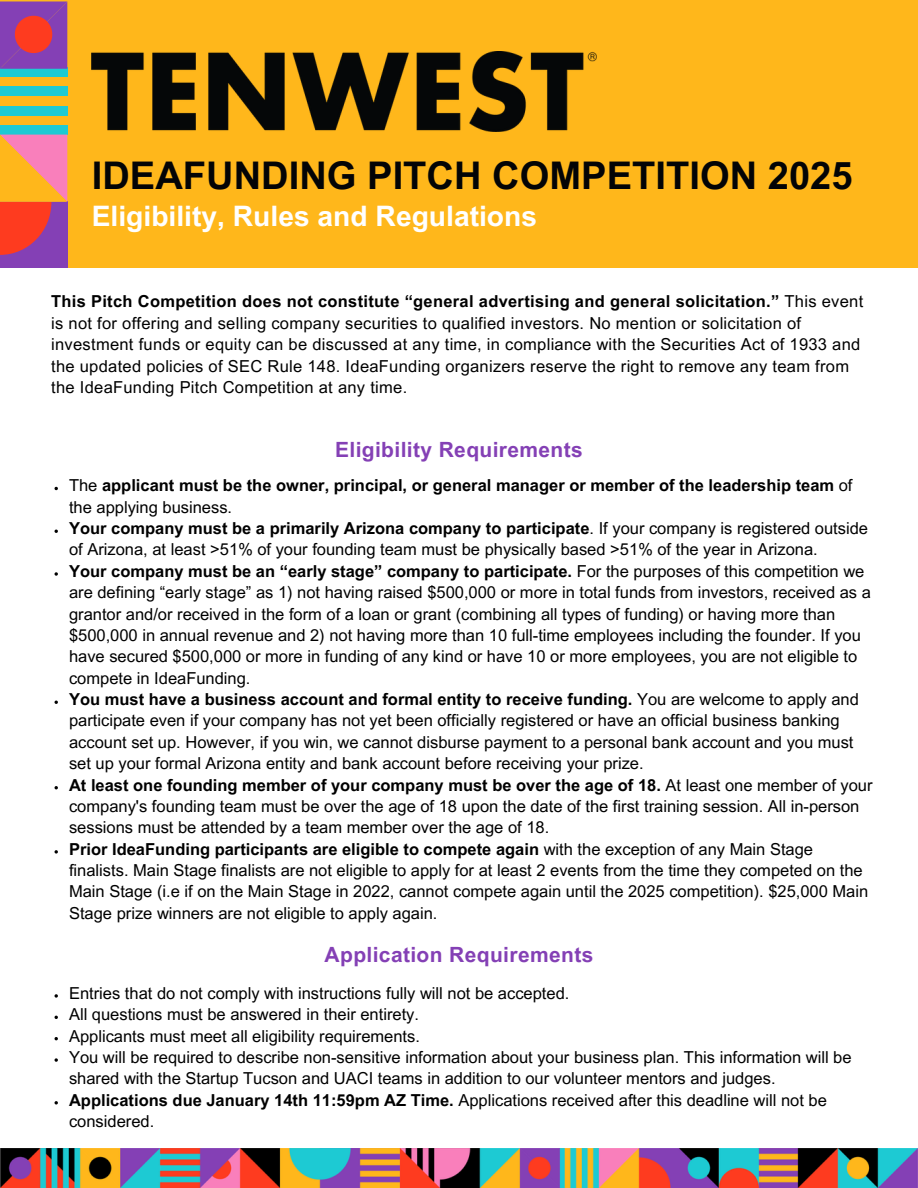
<style>
.page{position:relative;width:918px;height:1188px;background:#fff}
.page>*{position:absolute;margin:0;border:0;box-sizing:border-box;transform-origin:0 0}
.t1{font:700 38.1px "Arial MT Pro";color:#030406}
.t2{font:700 28.2px "Arial MT Pro";color:#fff}
.t3{font:700 21px "Arial MT Pro";letter-spacing:.02em;color:#8440b5}
.t4{font:16.5px/21.3px "Arial MT Pro";color:#000}
.t5{font:16.5px/21.3px "Arial MT Pro";letter-spacing:.02em;color:#000}
.t6{font:700 16.5px/21.3px "Arial MT Pro";color:#000}
.s1{font-weight:700}
.s2{font-weight:400}
</style>
<div class="page">
<img style="left:0;top:1148px;width:918px;height:40px">
<svg style="left:55px;top:572px;width:3px;height:4px"></svg>
<svg style="left:55px;top:850px;width:3px;height:4px"></svg>
<div style="left:0;top:0;width:918px;height:268px;background:#ffb71b"></div>
<img style="left:92px;top:52px;width:505px;height:80px">
<div style="left:0;top:202px;width:67px;height:66px;background:#8440b5"></div>
<div style="left:0;top:67px;width:67px;height:10px;background:#1dcad3"></div>
<div style="left:0;top:87px;width:67px;height:9px;background:#1dcad3"></div>
<div style="left:0;top:106px;width:67px;height:9px;background:#1dcad3"></div>
<div style="left:0;top:125px;width:67px;height:10px;background:#1dcad3"></div>
<svg style="left:0;top:135px;width:67px;height:120px"></svg>
<svg style="left:0;top:1px;width:67px;height:68px;background:#a2408f"></svg>
<svg style="left:55px;top:994px;width:3px;height:4px"></svg>
<svg style="left:55px;top:1058px;width:3px;height:4px"></svg>
<svg style="left:55px;top:1101px;width:3px;height:4px"></svg>
<p class="t1" style="left:92px;top:161px;width:762px">IDEAFUNDING PITCH COMPETITION 2025</p>
<p class="t2" style="left:92px;top:206px;width:447px">Eligibility, Rules and Regulations</p>
<p class="t5" style="left:51px;top:293px;width:814px"><span class="s1">This Pitch Competition does not constitute “general advertising and general solicitation.”</span> This event is not for offering and selling company securities to qualified investors. No mention or solicitation of investment funds or equity can be discussed at any time, in compliance with the Securities Act of 1933 and the updated policies of SEC Rule 148. IdeaFunding organizers reserve the right to remove any team from the IdeaFunding Pitch Competition at any time.</p>
<p class="t3" style="left:335px;top:442px;width:249px">Eligibility Requirements</p>
<p class="t6" style="left:69px;top:477px;width:785px"><span class="s2">The</span> applicant must be the owner, principal, or general manager or member of the leadership team <span class="s2">of the applying business.</span></p>
<p class="t4" style="left:69px;top:520px;width:801px"><span class="s1">Your company must be a primarily Arizona company to participate</span>. If your company is registered outside of Arizona, at least &gt;51% of your founding team must be physically based &gt;51% of the year in Arizona.</p>
<h1 class="t4" style="left:69px;top:562px;width:803px"><span class="s1">Your company must be an “early stage” company to participate.</span> For the purposes of this competition we are defining “early stage” as 1) not having raised $500,000 or more in total funds from investors, received as a grantor and/or received in the form of a loan or grant (combining all types of funding) or having more than $500,000 in annual revenue and 2) not having more than 10 full-time employees including the founder. If you have secured $500,000 or more in funding of any kind or have 10 or more employees, you are not eligible to compete in IdeaFunding.</h1>
<h2 class="t4" style="left:69px;top:691px;width:791px"><span class="s1">You must have a business account and formal entity to receive funding.</span> You are welcome to apply and participate even if your company has not yet been officially registered or have an official business banking account set up. However, if you win, we cannot disburse payment to a personal bank account and you must set up your formal Arizona entity and bank account before receiving your prize.</h2>
<p class="t4" style="left:69px;top:776px;width:805px"><span class="s1">At least one founding member of your company must be over the age of 18.</span> At least one member of your company's founding team must be over the age of 18 upon the date of the first training session. All in-person sessions must be attended by a team member over the age of 18.</p>
<h3 class="t4" style="left:69px;top:840px;width:801px"><span class="s1">Prior IdeaFunding participants are eligible to compete again</span> with the exception of any Main Stage finalists. Main Stage finalists are not eligible to apply for at least 2 events from the time they competed on the Main Stage (i.e if on the Main Stage in 2022, cannot compete again until the 2025 competition). $25,000 Main Stage prize winners are not eligible to apply again.</h3>
<p class="t3" style="left:325px;top:947px;width:270px">Application Requirements</p>
<p class="t4" style="left:69px;top:984px;width:502px">Entries that do not comply with instructions fully will not be accepted.</p>
<p class="t4" style="left:69px;top:1006px;width:352px">All questions must be answered in their entirety.</p>
<p class="t4" style="left:69px;top:1027px;width:352px">Applicants must meet all eligibility requirements.</p>
<p class="t4" style="left:69px;top:1049px;width:784px">You will be required to describe non-sensitive information about your business plan. This information will be shared with the Startup Tucson and UACI teams in addition to our volunteer mentors and judges.</p>
<h3 class="t4" style="left:69px;top:1091px;width:759px"><span class="s1">Applications due January 14th 11:59pm AZ Time.</span> Applications received after this deadline will not be considered.</h3>
</div>
